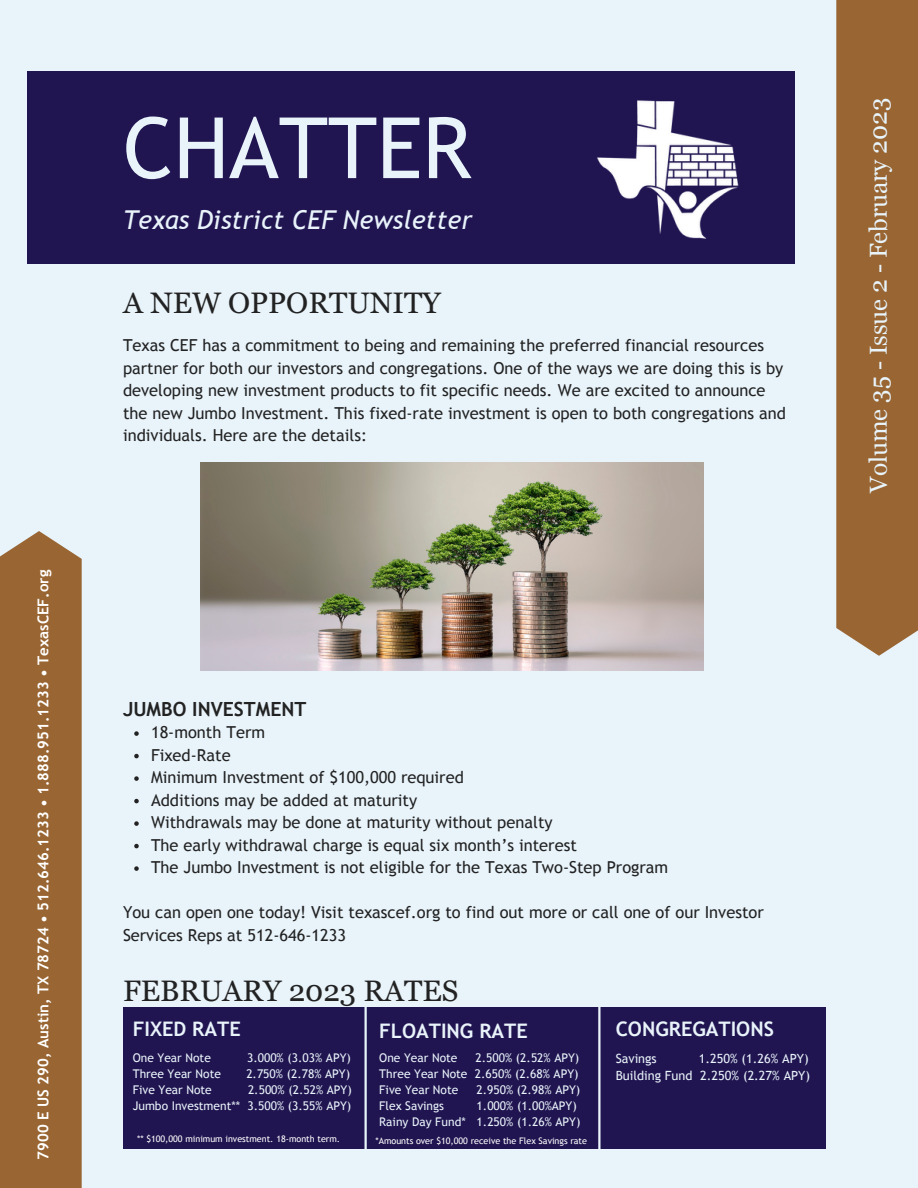
<style>
.page{position:relative;width:918px;height:1188px;background:#e8f3fa}
.page>*{position:absolute;margin:0;border:0;box-sizing:border-box;transform-origin:0 0}
.t1{font:84.6px "Trebuchet MS";color:#e8f3fa}
.t2{font:29.7px "Georgia";color:#222}
.t3{font:italic 25.95px "Trebuchet MS";color:#e8f3fa}
.t4{font:24.45px "Georgia";color:#e8f3fa}
.t5{font:700 19.95px "Trebuchet MS";color:#e8f3fa}
.t6{font:700 19.5px "Trebuchet MS";color:#222}
.t7{font:16.5px/22.5px "Trebuchet MS";color:#222}
.t8{font:700 15px "Trebuchet MS";color:#fff}
.t9{font:12.75px/17px "Trebuchet MS";color:#e8f3fa;text-align:right}
.t10{font:12px/16px "Trebuchet MS";color:#e8f3fa;text-align:right}
.t11{font:9px "Trebuchet MS";color:#fff}
</style>
<div class="page">
<div style="left:27px;top:71px;width:768px;height:193px;background:#211551"></div>
<div style="left:0;top:531px;width:82px;height:657px;background:#963"></div>
<div style="left:836px;top:0;width:82px;height:656px;background:#963"></div>
<div style="left:123px;top:1008px;width:703px;height:141px;background:#211551"></div>
<hr style="left:365px;top:1006px;width:2px;height:145px;background:#e8f3fa">
<hr style="left:598px;top:1006px;width:3px;height:145px;background:#e8f3fa">
<img style="left:597px;top:100px;width:142px;height:139px">
<svg style="left:134px;top:731px;width:5px;height:5px"></svg>
<svg style="left:134px;top:754px;width:5px;height:4px"></svg>
<svg style="left:134px;top:776px;width:5px;height:5px"></svg>
<svg style="left:134px;top:799px;width:5px;height:4px"></svg>
<svg style="left:134px;top:821px;width:5px;height:5px"></svg>
<svg style="left:134px;top:844px;width:5px;height:4px"></svg>
<svg style="left:134px;top:866px;width:5px;height:5px"></svg>
<img style="left:200px;top:463px;width:503px;height:208px">
<p class="t8" style="left:34px;top:1160px;width:591px;rotate:-90deg">7900 E US 290, Austin, TX 78724 • 512.646.1233 • 1.888.951.1233 • TexasCEF.org</p>
<h1 class="t1" style="left:123px;top:99px;width:350px">CHATTER</h1>
<h3 class="t3" style="left:123px;top:205px;width:351px">Texas District CEF Newsletter</h3>
<h2 class="t2" style="left:123px;top:286px;width:319px">A NEW OPPORTUNITY</h2>
<p class="t7" style="left:123px;top:334px;width:664px">Texas CEF has a commitment to being and remaining the preferred financial resources partner for both our investors and congregations. One of the ways we are doing this is by developing new investment products to fit specific needs. We are excited to announce the new Jumbo Investment. This fixed-rate investment is open to both congregations and individuals. Here are the details:</p>
<h3 class="t4" style="left:864px;top:493px;width:397px;rotate:-90deg">Volume 35 - Issue 2 - February 2023</h3>
<p class="t6" style="left:123px;top:697px;width:185px">JUMBO INVESTMENT</p>
<p class="t7" style="left:151px;top:721px;width:519px">18-month Term<br>Fixed-Rate<br>Minimum Investment of $100,000 required<br>Additions may be added at maturity<br>Withdrawals may be done at maturity without penalty<br>The early withdrawal charge is equal six month’s interest<br>The Jumbo Investment is not eligible for the Texas Two-Step Program</p>
<p class="t7" style="left:123px;top:901px;width:642px">You can open one today! Visit texascef.org to find out more or call one of our Investor<br>Services Reps at 512-646-1233</p>
<h2 class="t2" style="left:123px;top:973px;width:337px">FEBRUARY 2023 RATES</h2>
<p class="t5" style="left:133px;top:1018px;width:110px">FIXED RATE</p>
<p class="t5" style="left:379px;top:1019px;width:150px">FLOATING RATE</p>
<p class="t5" style="left:616px;top:1018px;width:160px">CONGREGATIONS</p>
<p class="t10" style="left:133px;top:1050px;width:80px">One Year Note</p>
<p class="t10" style="left:247px;top:1050px;width:105px">3.000% (3.03% APY)</p>
<p class="t10" style="left:133px;top:1066px;width:90px">Three Year Note</p>
<p class="t10" style="left:246px;top:1066px;width:105px">2.750% (2.78% APY)</p>
<p class="t10" style="left:133px;top:1082px;width:81px">Five Year Note</p>
<p class="t10" style="left:379px;top:1050px;width:202px;text-align:justify;text-indent:96px">2.500% (2.52% APY)<br>Three Year Note 2.650% (2.68% APY)<br>Five Year Note</p>
<p class="t10" style="left:379px;top:1050px;width:80px">One Year Note</p>
<p class="t9" style="left:616px;top:1050px;width:43px">Savings</p>
<p class="t9" style="left:616px;top:1050px;width:196px">1.250% (1.26% APY)<br>Building Fund 2.250% (2.27% APY)</p>
<p class="t10" style="left:133px;top:1082px;width:221px">2.500% (2.52% APY)<br>Jumbo Investment** 3.500% (3.55% APY)</p>
<p class="t10" style="left:477px;top:1082px;width:105px">2.950% (2.98% APY)</p>
<p class="t10" style="left:379px;top:1098px;width:66px">Flex Savings</p>
<p class="t10" style="left:379px;top:1098px;width:203px;text-align:left;text-indent:97px">1.000% (1.00%APY)<br>Rainy Day Fund* 1.250% (1.26% APY)</p>
<p class="t11" style="left:137px;top:1134px;width:205px">** $100,000 minimum investment. 18-month term.</p>
<p class="t11" style="left:375px;top:1135px;width:213px">*Amounts over $10,000 receive the Flex Savings rate</p>
</div>
